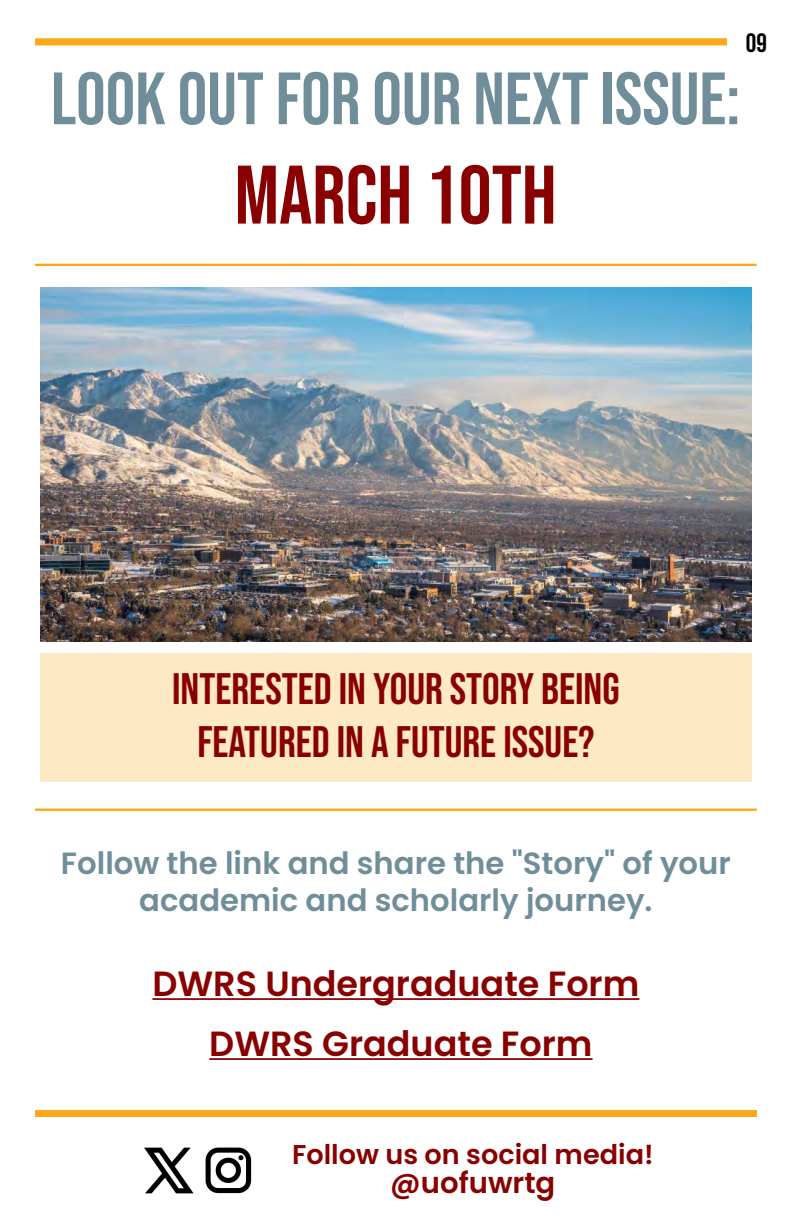
<style>
.page{position:relative;width:792px;height:1224px;background:#fff}
.page>*{position:absolute;margin:0;border:0;box-sizing:border-box;transform-origin:0 0}
.t1{font:82.8px "Bebas Neue";color:#890000}
.t2{font:73.9px "Bebas Neue";color:#708e99}
.t3{font:44.1px/52.9px "Bebas Neue";color:#890000;text-align:center}
.t4{font:600 35px/60px "Poppins";color:#890000;text-align:center}
.t5{font:600 30.7px/36.8px "Poppins";color:#708e99;text-align:center}
.t6{font:600 29.1px "Poppins";color:#890000}
.t7{font:600 27.1px "Poppins";color:#890000}
.t8{font:700 26.6px "Bebas Neue";color:#000}
</style>
<div class="page">
<hr style="left:35px;top:264px;width:722px;height:2px;background:#fba918">
<div style="left:35px;top:1110px;width:722px;height:7px;background:#fba918"></div>
<hr style="left:35px;top:809px;width:722px;height:2px;background:#fba918">
<img style="left:144px;top:1147px;width:108px;height:47px">
<div style="left:40px;top:653px;width:712px;height:129px;background:#fee9c5"></div>
<hr style="left:152px;top:998px;width:487px;height:2px;background:#890000">
<hr style="left:209px;top:1058px;width:384px;height:2px;background:#890000">
<div style="left:35px;top:38px;width:692px;height:7px;background:#fba918"></div>
<img style="left:40px;top:287px;width:712px;height:354px">
<h2 class="t2" style="left:51px;top:57px;width:691px">LOOK OUT FOR OUR NEXT ISSUE:</h2>
<h1 class="t1" style="left:235px;top:148px;width:324px">MARCH 10TH</h1>
<p class="t8" style="left:746px;top:28px;width:23px">09</p>
<h3 class="t3" style="left:172px;top:662px;width:449px">INTERESTED IN YOUR STORY BEING<br>FEATURED IN A FUTURE ISSUE?</h3>
<p class="t5" style="left:61px;top:845px;width:671px">Follow the link and share the "Story" of your academic and scholarly journey.</p>
<p class="t4" style="left:152px;top:954px;width:489px">DWRS Undergraduate Form<br>DWRS Graduate Form</p>
<p class="t7" style="left:292px;top:1138px;width:363px">Follow us on social media!</p>
<p class="t6" style="left:390px;top:1166px;width:167px">@uofuwrtg</p>
</div>
